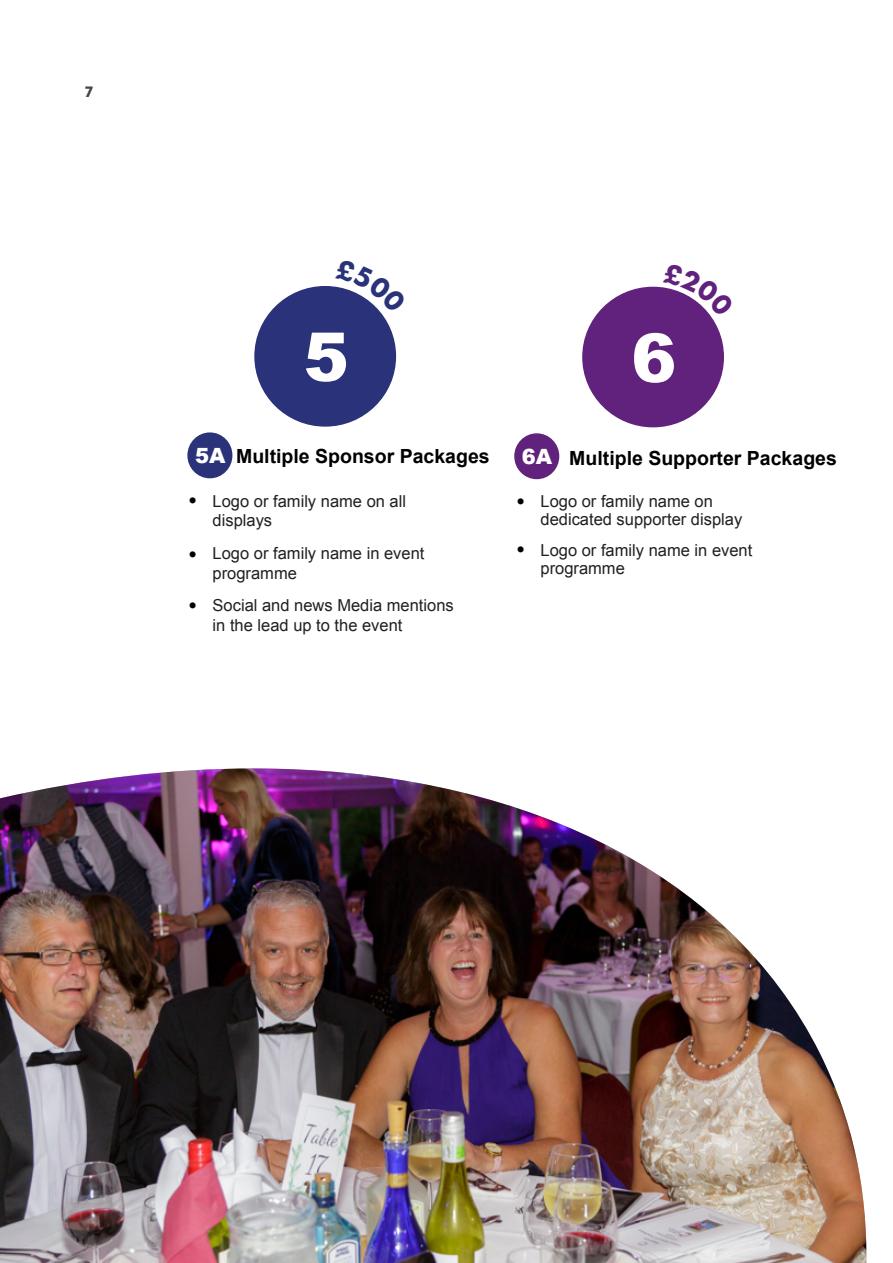
<style>
.page{position:relative;width:893px;height:1263px;background:#fff}
.page>*{position:absolute;margin:0;border:0;box-sizing:border-box;transform-origin:0 0}
.t1{font:900 67.5px "Arial";color:#fff}
.t2{font:24px "Arial";color:#000001}
.t3{font:900 21px "Arial";color:#fff}
.t4{font:700 19.5px "Arial";color:#000001}
.t5{font:16.5px/19.8px "Arial";color:#231f20}
.t6{font:700 15px "Specsavers";color:#464748}
</style>
<div class="page">
<div style="left:255px;top:287px;width:140px;height:139px;background:#2a3279;border-radius:50%"></div>
<div style="left:583px;top:287px;width:140px;height:140px;background:#61227d;border-radius:50%"></div>
<img style="left:0;top:768px;width:867px;height:495px">
<div style="left:188px;top:433px;width:44px;height:45px;background:#2a3279;border-radius:50%"></div>
<div style="left:187px;top:432px;width:45px;height:46px;border:2px solid #2a3279;border-radius:50%"></div>
<div style="left:515px;top:434px;width:43px;height:44px;background:#61227d;border-radius:50%"></div>
<div style="left:514px;top:433px;width:45px;height:46px;border:2px solid #61227d;border-radius:50%"></div>
<svg style="left:663px;top:287px;width:49px;height:30px"></svg>
<svg style="left:335px;top:286px;width:46px;height:27px"></svg>
<p class="t6" style="left:85px;top:82px;width:9px">7</p>
<p class="t1" style="left:304px;top:308px;width:47px">5</p>
<p class="t1" style="left:631px;top:309px;width:47px">6</p>
<p class="t3" style="left:195px;top:441px;width:32px">5A</p>
<p class="t3" style="left:522px;top:441px;width:32px">6A</p>
<p class="t4" style="left:236px;top:443px;width:255px">Multiple Sponsor Packages</p>
<p class="t5" style="left:213px;top:491px;width:195px">Logo or family name on all displays</p>
<p class="t5" style="left:213px;top:543px;width:213px">Logo or family name in event programme</p>
<p class="t5" style="left:213px;top:596px;width:243px">Social and news Media mentions in the lead up to the event</p>
<p class="t4" style="left:569px;top:445px;width:269px">Multiple Supporter Packages</p>
<p class="t5" style="left:540px;top:492px;width:203px;line-height:18px">Logo or family name on dedicated supporter display</p>
<p class="t5" style="left:540px;top:541px;width:213px;line-height:18px">Logo or family name in event programme</p>
<p class="t2" style="left:189px;top:485px;width:10px">•</p>
<p class="t2" style="left:516px;top:485px;width:10px">•</p>
<p class="t2" style="left:516px;top:534px;width:10px">•</p>
<p class="t2" style="left:189px;top:539px;width:10px">•</p>
<p class="t2" style="left:189px;top:590px;width:10px">•</p>
</div>
